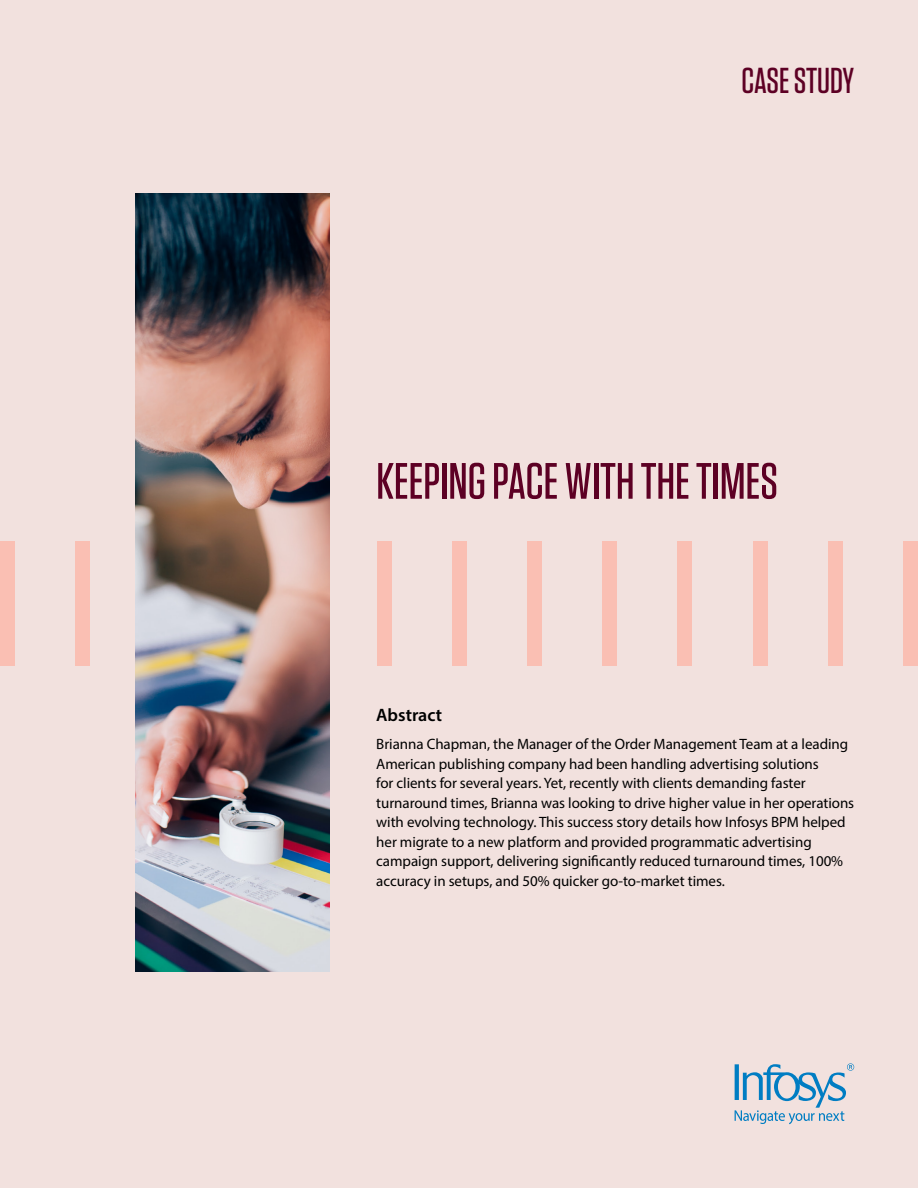
<style>
.page{position:relative;width:918px;height:1188px;background:#f2e1de}
.page>*{position:absolute;margin:0;border:0;box-sizing:border-box;transform-origin:0 0}
.t1{font:500 51px "Tungsten";color:#5d0024}
.t2{font:500 36px "Tungsten";letter-spacing:-.005em;color:#5d0024}
.t3{font:600 18px "Myriad Pro";color:#000}
.t4{font:15px/19.5px "Myriad Pro";letter-spacing:-.005em;color:#000}
</style>
<div class="page">
<svg style="left:735px;top:1063px;width:119px;height:61px"></svg>
<div style="left:0;top:541px;width:15px;height:125px;background:#fabfb3"></div>
<div style="left:75px;top:541px;width:15px;height:125px;background:#fabfb3"></div>
<div style="left:828px;top:541px;width:15px;height:125px;background:#fabfb3"></div>
<div style="left:753px;top:541px;width:15px;height:125px;background:#fabfb3"></div>
<div style="left:527px;top:541px;width:15px;height:125px;background:#fabfb3"></div>
<div style="left:452px;top:541px;width:15px;height:125px;background:#fabfb3"></div>
<div style="left:677px;top:541px;width:15px;height:125px;background:#fabfb3"></div>
<div style="left:602px;top:541px;width:15px;height:125px;background:#fabfb3"></div>
<div style="left:377px;top:541px;width:15px;height:125px;background:#fabfb3"></div>
<div style="left:903px;top:541px;width:15px;height:125px;background:#fabfb3"></div>
<img style="left:135px;top:193px;width:194px;height:779px">
<h2 class="t2" style="left:742px;top:61px;width:114px">CASE STUDY</h2>
<h1 class="t1" style="left:376px;top:454px;width:403px">KEEPING PACE WITH THE TIMES</h1>
<p class="t3" style="left:376px;top:704px;width:67px">Abstract</p>
<p class="t4" style="left:376px;top:734px;width:479px">Brianna Chapman, the Manager of the Order Management Team at a leading American publishing company had been handling advertising solutions<br>for clients for several years. Yet, recently with clients demanding faster turnaround times, Brianna was looking to drive higher value in her operations with evolving technology. This success story details how Infosys BPM helped her migrate to a new platform and provided programmatic advertising campaign support, delivering significantly reduced turnaround times, 100% accuracy in setups, and 50% quicker go-to-market times.</p>
</div>
